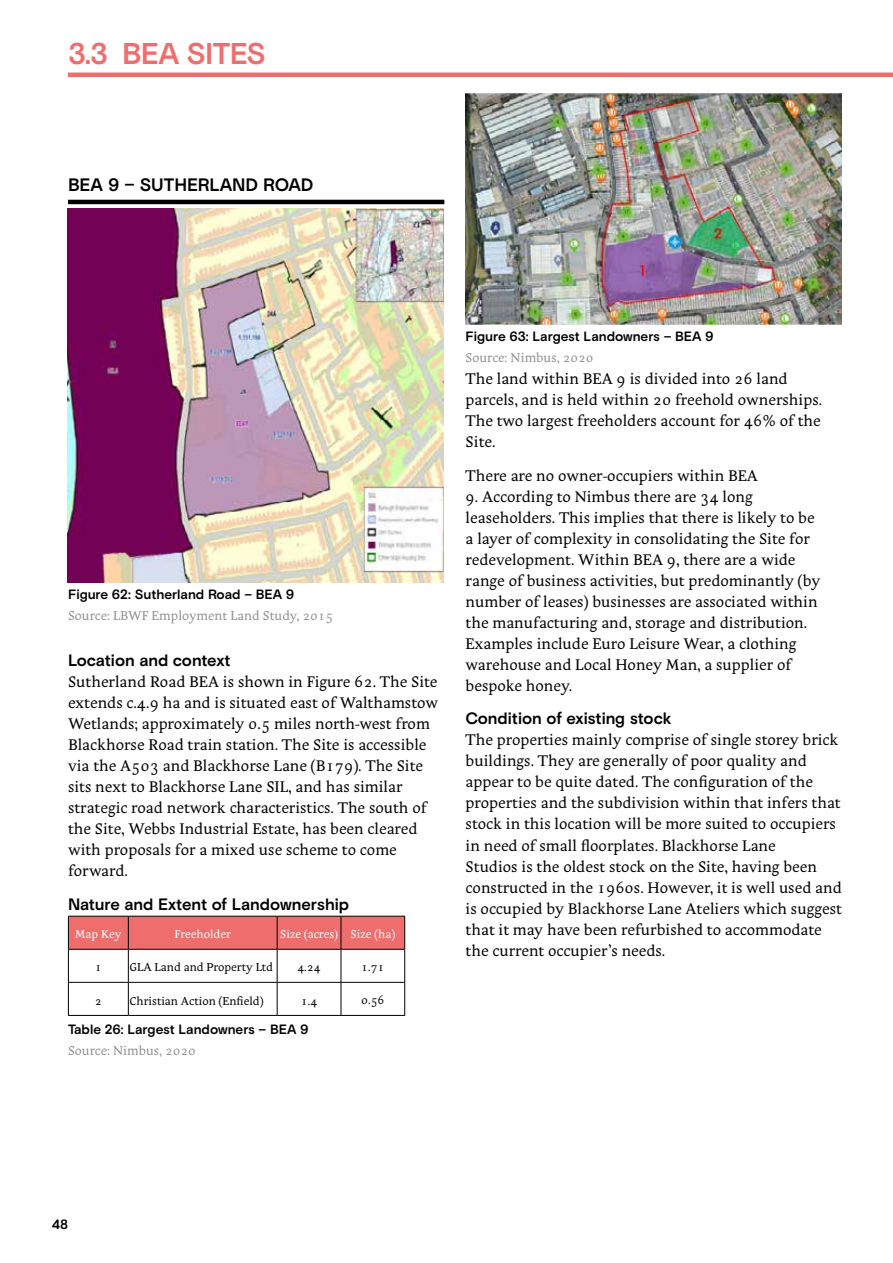
<style>
.page{position:relative;width:893px;height:1263px;background:#fff}
.page>*{position:absolute;margin:0;border:0;box-sizing:border-box;transform-origin:0 0}
.t1{font:600 30px "ML Basis";letter-spacing:-.025em;color:#ef6d6d}
.t2{font:18px/21px "Stockmar";color:#000}
.t3{font:600 18px "ML Basis";letter-spacing:-.01em;color:#000}
.t4{font:600 16.5px "ML Basis";letter-spacing:-.005em;color:#000}
.t5{font:15px "Stockmar";color:#8e9192}
.t6{font:600 13.5px "ML Basis";letter-spacing:-.005em;color:#000}
.t7{font:13.5px "Stockmar";color:#000}
.t8{font:13.5px "Stockmar Pro NP";color:#fff}
</style>
<div class="page">
<hr style="left:68px;top:73px;width:825px;height:4px;background:#ef6d6d">
<hr style="left:68px;top:200px;width:376px;height:4px;background:#000">
<div style="left:69px;top:917px;width:335px;height:32px;background:#ef6d6d"></div>
<hr style="left:68px;top:916px;width:60px;height:1px;background:#000">
<hr style="left:68px;top:916px;width:1px;height:33px;background:#000">
<hr style="left:128px;top:916px;width:149px;height:1px;background:#000">
<hr style="left:128px;top:916px;width:1px;height:33px;background:#000">
<hr style="left:277px;top:916px;width:64px;height:1px;background:#000">
<hr style="left:277px;top:916px;width:1px;height:33px;background:#000">
<hr style="left:341px;top:916px;width:64px;height:1px;background:#000">
<hr style="left:341px;top:916px;width:1px;height:33px;background:#000">
<hr style="left:404px;top:916px;width:1px;height:33px;background:#000">
<hr style="left:68px;top:949px;width:60px;height:1px;background:#000">
<hr style="left:68px;top:950px;width:1px;height:32px;background:#000">
<hr style="left:128px;top:949px;width:149px;height:1px;background:#000">
<hr style="left:128px;top:950px;width:1px;height:32px;background:#000">
<hr style="left:277px;top:949px;width:64px;height:1px;background:#000">
<hr style="left:277px;top:950px;width:1px;height:32px;background:#000">
<hr style="left:341px;top:949px;width:64px;height:1px;background:#000">
<hr style="left:341px;top:950px;width:1px;height:32px;background:#000">
<hr style="left:404px;top:950px;width:1px;height:32px;background:#000">
<hr style="left:68px;top:982px;width:60px;height:1px;background:#000">
<hr style="left:68px;top:983px;width:1px;height:32px;background:#000">
<hr style="left:128px;top:982px;width:149px;height:1px;background:#000">
<hr style="left:128px;top:983px;width:1px;height:32px;background:#000">
<hr style="left:277px;top:982px;width:64px;height:1px;background:#000">
<hr style="left:277px;top:983px;width:1px;height:32px;background:#000">
<hr style="left:341px;top:982px;width:64px;height:1px;background:#000">
<hr style="left:341px;top:983px;width:1px;height:32px;background:#000">
<hr style="left:404px;top:983px;width:1px;height:32px;background:#000">
<hr style="left:68px;top:1015px;width:60px;height:1px;background:#000">
<hr style="left:128px;top:1015px;width:149px;height:1px;background:#000">
<hr style="left:277px;top:1015px;width:64px;height:1px;background:#000">
<hr style="left:341px;top:1015px;width:64px;height:1px;background:#000">
<img style="left:68px;top:209px;width:375px;height:373px">
<img style="left:466px;top:93px;width:376px;height:231px">
<h1 class="t1" style="left:68px;top:35px;width:199px">3.3 BEA SITES</h1>
<p class="t3" style="left:68px;top:174px;width:247px">BEA 9 – SUTHERLAND ROAD</p>
<p class="t6" style="left:68px;top:587px;width:228px">Figure 62: Sutherland Road – BEA 9</p>
<p class="t5" style="left:68px;top:606px;width:267px">Source: LBWF Employment Land Study, 2015</p>
<p class="t4" style="left:68px;top:651px;width:164px">Location and context</p>
<p class="t2" style="left:68px;top:671px;width:372px">Sutherland Road BEA is shown in Figure 62. The Site extends c.4.9 ha and is situated east of Walthamstow Wetlands; approximately 0.5 miles north-west from Blackhorse Road train station. The Site is accessible via the A503 and Blackhorse Lane (B179). The Site sits next to Blackhorse Lane SIL, and has similar strategic road network characteristics. The south of the Site, Webbs Industrial Estate, has been cleared with proposals for a mixed use scheme to come forward.</p>
<p class="t4" style="left:68px;top:894px;width:283px">Nature and Extent of Landownership</p>
<p class="t8" style="left:75px;top:926px;width:48px">Map Key</p>
<p class="t8" style="left:175px;top:926px;width:58px">Freeholder</p>
<p class="t8" style="left:280px;top:926px;width:116px">Size (acres) Size (ha)</p>
<p class="t7" style="left:95px;top:959px;width:8px">1</p>
<p class="t7" style="left:129px;top:959px;width:145px">GLA Land and Property Ltd</p>
<p class="t7" style="left:297px;top:959px;width:25px">4.24</p>
<p class="t7" style="left:361px;top:959px;width:25px">1.71</p>
<p class="t7" style="left:95px;top:992px;width:8px">2</p>
<p class="t7" style="left:129px;top:992px;width:136px">Christian Action (Enfield)</p>
<p class="t7" style="left:301px;top:992px;width:18px">1.4</p>
<p class="t7" style="left:361px;top:992px;width:25px">0.56</p>
<p class="t6" style="left:68px;top:1021px;width:242px">Table 26: Largest Landowners – BEA 9</p>
<p class="t5" style="left:68px;top:1041px;width:129px">Source: Nimbus, 2020</p>
<p class="t6" style="left:466px;top:329px;width:250px">Figure 63: Largest Landowners – BEA 9</p>
<p class="t5" style="left:466px;top:348px;width:129px">Source: Nimbus, 2020</p>
<p class="t2" style="left:466px;top:368px;width:358px">The land within BEA 9 is divided into 26 land parcels, and is held within 20 freehold ownerships.<br>The two largest freeholders account for 46% of the Site.</p>
<p class="t2" style="left:466px;top:464px;width:294px">There are no owner-occupiers within BEA</p>
<p class="t2" style="left:466px;top:485px;width:356px">9. According to Nimbus there are 34 long leaseholders. This implies that there is likely to be a layer of complexity in consolidating the Site for redevelopment. Within BEA 9, there are a wide range of business activities, but predominantly (by number of leases) businesses are associated within the manufacturing and, storage and distribution.<br>Examples include Euro Leisure Wear, a clothing warehouse and Local Honey Man, a supplier of bespoke honey.</p>
<p class="t4" style="left:466px;top:709px;width:207px">Condition of existing stock</p>
<p class="t2" style="left:466px;top:729px;width:378px">The properties mainly comprise of single storey brick buildings. They are generally of poor quality and appear to be quite dated. The configuration of the properties and the subdivision within that infers that stock in this location will be more suited to occupiers in need of small floorplates. Blackhorse Lane<br>Studios is the oldest stock on the Site, having been constructed in the 1960s. However, it is well used and is occupied by Blackhorse Lane Ateliers which suggest that it may have been refurbished to accommodate the current occupier’s needs.</p>
<p class="t6" style="left:52px;top:1216px;width:18px">48</p>
</div>
